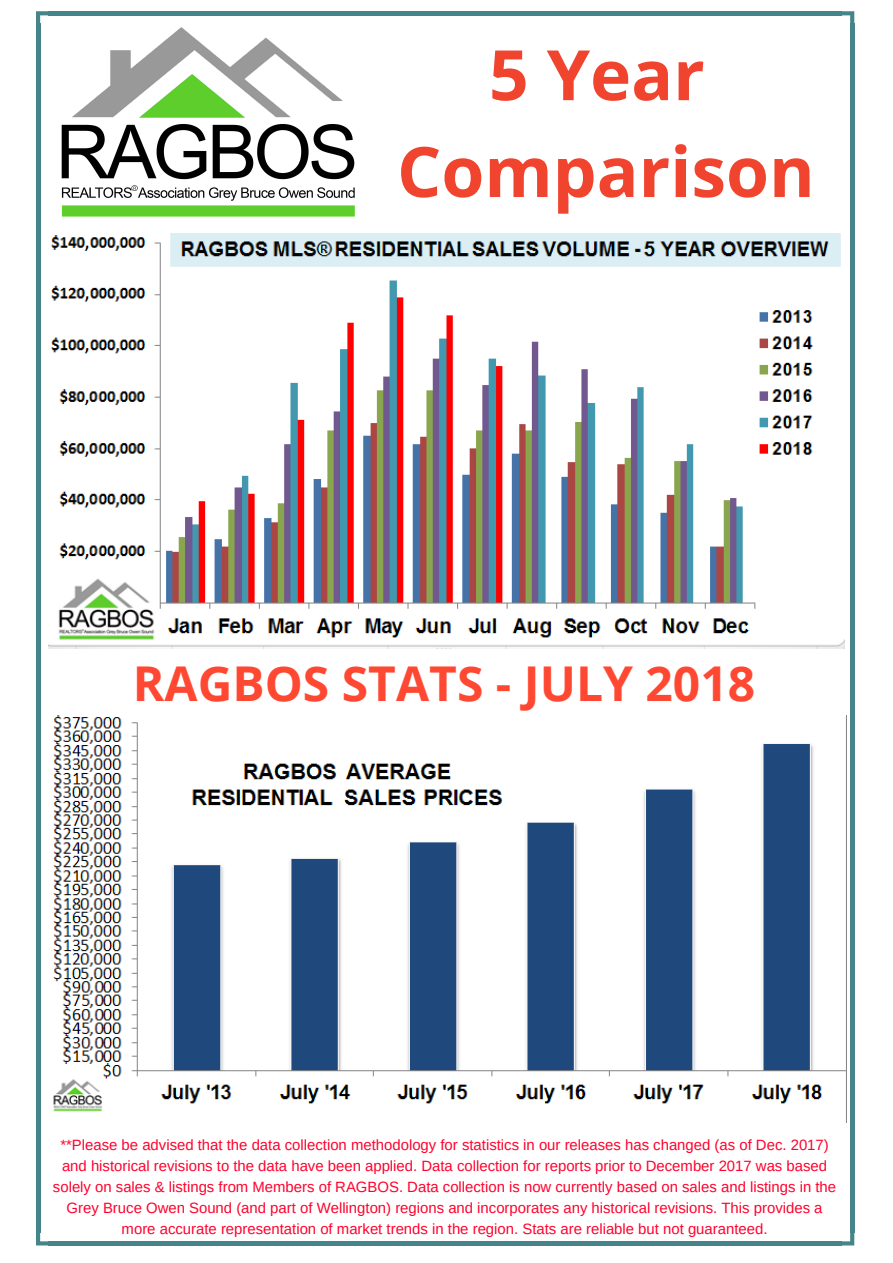
<style>
.page{position:relative;width:893px;height:1263px;background:#fff}
.page>*{position:absolute;margin:0;border:0;box-sizing:border-box;transform-origin:0 0}
.t1{font:700 69.53px/96.8px "Open Sans";color:#f0442f;text-align:center}
.t2{font:700 48px "Open Sans";color:#ff4832}
.t3{font:14.92px/20.9px "Arimo";color:#ff002c;text-align:center}
</style>
<div class="page">
<hr style="left:850px;top:24px;width:4px;height:1209px;background:#458488">
<hr style="left:36px;top:24px;width:4px;height:1209px;background:#458488">
<hr style="left:48px;top:11px;width:794px;height:4px;background:#458488">
<hr style="left:48px;top:1241px;width:794px;height:4px;background:#458488">
<svg style="left:842px;top:11px;width:12px;height:13px"></svg>
<svg style="left:36px;top:11px;width:13px;height:13px"></svg>
<svg style="left:842px;top:1233px;width:12px;height:12px"></svg>
<svg style="left:36px;top:1233px;width:12px;height:12px"></svg>
<img style="left:40px;top:23px;width:315px;height:197px">
<img style="left:48px;top:234px;width:796px;height:415px">
<img style="left:53px;top:716px;width:794px;height:407px">
<h1 class="t1" style="left:397px;top:25px;width:419px">5 Year<br>Comparison</h1>
<h2 class="t2" style="left:133px;top:649px;width:624px">RAGBOS STATS - JULY 2018</h2>
<p class="t3" style="left:53px;top:1135px;width:785px">**Please be advised that the data collection methodology for statistics in our releases has changed (as of Dec. 2017) and historical revisions to the data have been applied. Data collection for reports prior to December 2017 was based solely on sales &amp; listings from Members of RAGBOS. Data collection is now currently based on sales and listings in the Grey Bruce Owen Sound (and part of Wellington) regions and incorporates any historical revisions. This provides a more accurate representation of market trends in the region. Stats are reliable but not guaranteed.</p>
</div>
